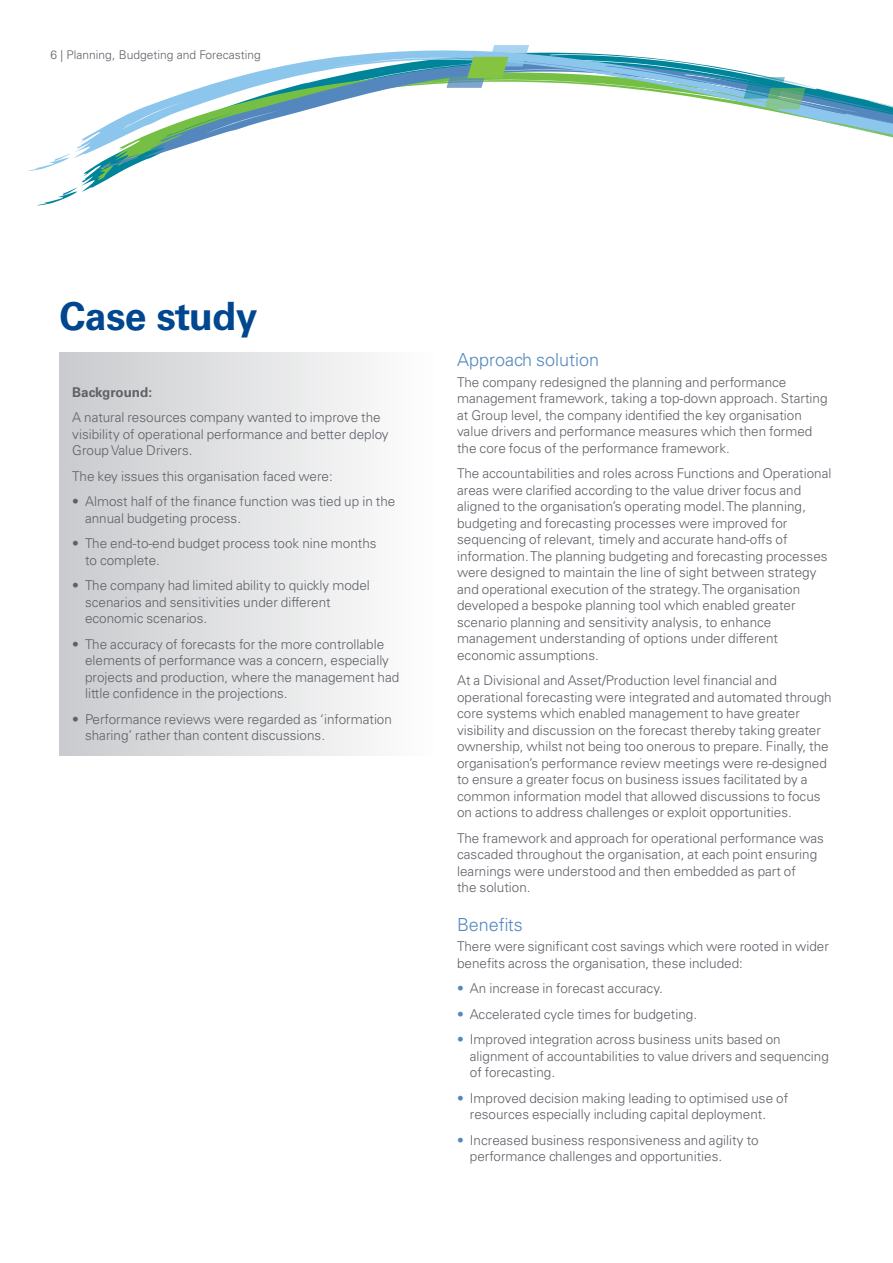
<style>
.page{position:relative;width:893px;height:1263px;background:#fff}
.page>*{position:absolute;margin:0;border:0;box-sizing:border-box;transform-origin:0 0}
.t1{font:700 39px "Univers LT Std";letter-spacing:-.015em;color:#00478f}
.t2{font:300 18px "Univers LT Std";color:#5388be}
.t3{font:300 13.5px/16.5px "Univers LT Std";color:#5e6168}
.t4{font:700 13.5px "Univers LT Std";color:#5e6168}
.t5{font:300 12px "Univers LT Std";color:#5e6168}
.s1{color:#5388be}
</style>
<div class="page">
<svg style="left:38px;top:187px;width:39px;height:18px"></svg>
<svg style="left:28px;top:153px;width:42px;height:18px"></svg>
<svg style="left:74px;top:50px;width:695px;height:137px"></svg>
<svg style="left:446px;top:45px;width:83px;height:43px"></svg>
<svg style="left:744px;top:77px;width:149px;height:90px"></svg>
<div style="left:60px;top:353px;width:376px;height:403px;background:linear-gradient(to right,#cacbcd,#fefefe)"></div>
<p class="t5" style="left:50px;top:48px;width:212px">6 | Planning, Budgeting and Forecasting</p>
<h1 class="t1" style="left:60px;top:293px;width:199px">Case study</h1>
<p class="t4" style="left:72px;top:384px;width:81px">Background:</p>
<p class="t3" style="left:72px;top:409px;width:318px">A natural resources company wanted to improve the visibility of operational performance and better deploy<br>Group Value Drivers.</p>
<p class="t3" style="left:72px;top:468px;width:262px">The key issues this organisation faced were:</p>
<p class="t3" style="left:85px;top:493px;width:312px;text-indent:-13px">• Almost half of the finance function was tied up in the annual budgeting process.</p>
<p class="t3" style="left:85px;top:535px;width:293px;text-indent:-13px">• The end-to-end budget process took nine months to complete.</p>
<p class="t3" style="left:85px;top:577px;width:286px;text-indent:-13px">• The company had limited ability to quickly model scenarios and sensitivities under different economic scenarios.</p>
<p class="t3" style="left:85px;top:636px;width:316px;text-indent:-13px">• The accuracy of forecasts for the more controllable elements of performance was a concern, especially projects and production, where the management had little confidence in the projections.</p>
<p class="t3" style="left:85px;top:711px;width:308px;text-indent:-13px">• Performance reviews were regarded as ‘information sharing’ rather than content discussions.</p>
<h2 class="t2" style="left:457px;top:349px;width:144px">Approach solution</h2>
<p class="t3" style="left:457px;top:374px;width:372px">The company redesigned the planning and performance management framework, taking a top-down approach. Starting at Group level, the company identified the key organisation value drivers and performance measures which then formed the core focus of the performance framework.</p>
<p class="t3" style="left:457px;top:465px;width:376px">The accountabilities and roles across Functions and Operational areas were clarified according to the value driver focus and aligned to the organisation’s operating model. The planning, budgeting and forecasting processes were improved for sequencing of relevant, timely and accurate hand-offs of information. The planning budgeting and forecasting processes were designed to maintain the line of sight between strategy and operational execution of the strategy. The organisation developed a bespoke planning tool which enabled greater scenario planning and sensitivity analysis, to enhance management understanding of options under different economic assumptions.</p>
<p class="t3" style="left:457px;top:672px;width:376px">At a Divisional and Asset/Production level financial and operational forecasting were integrated and automated through core systems which enabled management to have greater visibility and discussion on the forecast thereby taking greater ownership, whilst not being too onerous to prepare. Finally, the organisation’s performance review meetings were re-designed to ensure a greater focus on business issues facilitated by a common information model that allowed discussions to focus on actions to address challenges or exploit opportunities.</p>
<p class="t3" style="left:457px;top:830px;width:368px">The framework and approach for operational performance was cascaded throughout the organisation, at each point ensuring learnings were understood and then embedded as part of<br>the solution.</p>
<h2 class="t2" style="left:457px;top:913px;width:67px">Benefits</h2>
<p class="t3" style="left:457px;top:938px;width:373px">There were significant cost savings which were rooted in wider benefits across the organisation, these included:</p>
<p class="t3" style="left:457px;top:980px;width:207px"><span class="s1">•</span> An increase in forecast accuracy.</p>
<p class="t3" style="left:457px;top:1006px;width:242px"><span class="s1">•</span> Accelerated cycle times for budgeting.</p>
<p class="t3" style="left:470px;top:1031px;width:361px;text-indent:-13px"><span class="s1">•</span> Improved integration across business units based on alignment of accountabilities to value drivers and sequencing of forecasting.</p>
<p class="t3" style="left:470px;top:1090px;width:320px;text-indent:-13px"><span class="s1">•</span> Improved decision making leading to optimised use of resources especially including capital deployment.</p>
<p class="t3" style="left:470px;top:1132px;width:290px;text-indent:-13px"><span class="s1">•</span> Increased business responsiveness and agility to performance challenges and opportunities.</p>
</div>
